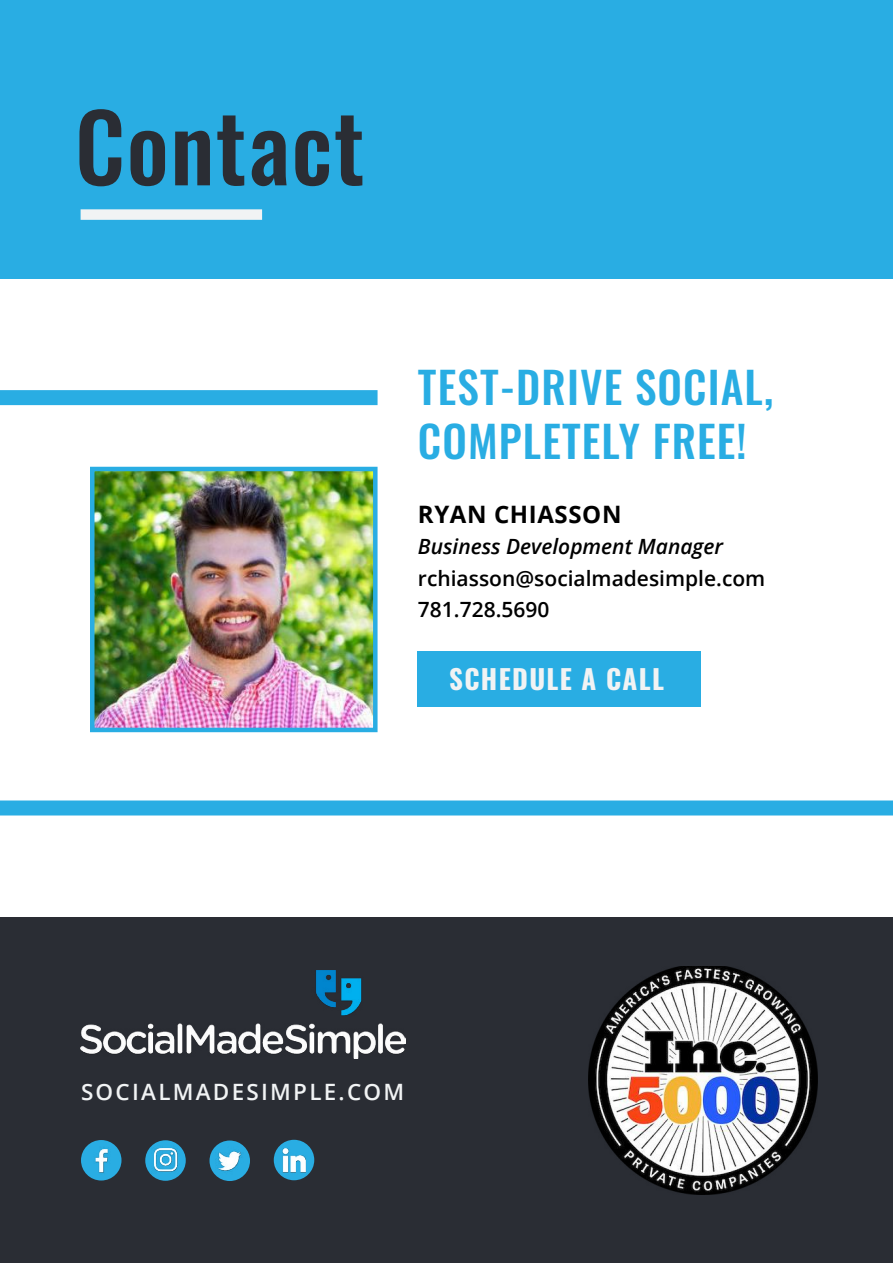
<style>
.page{position:relative;width:893px;height:1263px;background:#fff}
.page>*{position:absolute;margin:0;border:0;box-sizing:border-box;transform-origin:0 0}
.t1{font:500 93px "Oswald";letter-spacing:.015em;color:#2a2d34}
.t2{font:500 43.5px/54px "Oswald";letter-spacing:.025em;color:#29ade3}
.t3{font:700 27px "Oswald";letter-spacing:.05em;color:#f1f3f4}
.t4{font:700 24px "Open Sans";letter-spacing:.025em;color:#000}
.t5{font:600 22.5px "Open Sans";letter-spacing:.1em;color:#f1f3f4}
.t6{font:600 21px/31.5px "Open Sans";color:#000}
.t7{font:italic 600 21px "Open Sans";color:#000}
</style>
<div class="page">
<div style="left:0;top:0;width:893px;height:278px;background:#29ade3"></div>
<div style="left:0;top:917px;width:893px;height:346px;background:#2a2d34"></div>
<div style="left:86px;top:209px;width:171px;height:11px;background:#f1f3f4"></div>
<div style="left:81px;top:1140px;width:41px;height:40px;background:#29ade3;border-radius:50%"></div>
<img style="left:95px;top:1149px;width:13px;height:24px">
<div style="left:145px;top:1140px;width:41px;height:41px;background:#29ade3;border-radius:50%"></div>
<img style="left:151px;top:1146px;width:29px;height:26px">
<div style="left:210px;top:1140px;width:40px;height:41px;background:#29ade3;border-radius:50%"></div>
<img style="left:218px;top:1151px;width:24px;height:20px">
<div style="left:274px;top:1140px;width:40px;height:40px;background:#29ade3;border-radius:50%"></div>
<img style="left:282px;top:1148px;width:24px;height:25px">
<img style="left:95px;top:472px;width:278px;height:255px">
<div style="left:90px;top:467px;width:288px;height:265px;border:4px solid #29ade3"></div>
<div style="left:417px;top:651px;width:284px;height:56px;background:#29ade3"></div>
<div style="left:0;top:800px;width:893px;height:15px;background:#29ade3"></div>
<div style="left:0;top:390px;width:370px;height:15px;background:#29ade3"></div>
<img style="left:588px;top:967px;width:230px;height:227px">
<img style="left:81px;top:970px;width:324px;height:89px">
<h1 class="t1" style="left:75px;top:99px;width:291px">Contact</h1>
<h2 class="t2" style="left:418px;top:363px;width:357px">TEST-DRIVE SOCIAL,<br>COMPLETELY FREE!</h2>
<p class="t4" style="left:418px;top:497px;width:205px">RYAN CHIASSON</p>
<p class="t7" style="left:418px;top:532px;width:307px">Business Development Manager</p>
<p class="t6" style="left:418px;top:562px;width:349px">rchiasson@socialmadesimple.com<br>781.728.5690</p>
<p class="t3" style="left:449px;top:665px;width:216px">SCHEDULE A CALL</p>
<p class="t5" style="left:81px;top:1077px;width:325px">SOCIALMADESIMPLE.COM</p>
</div>
